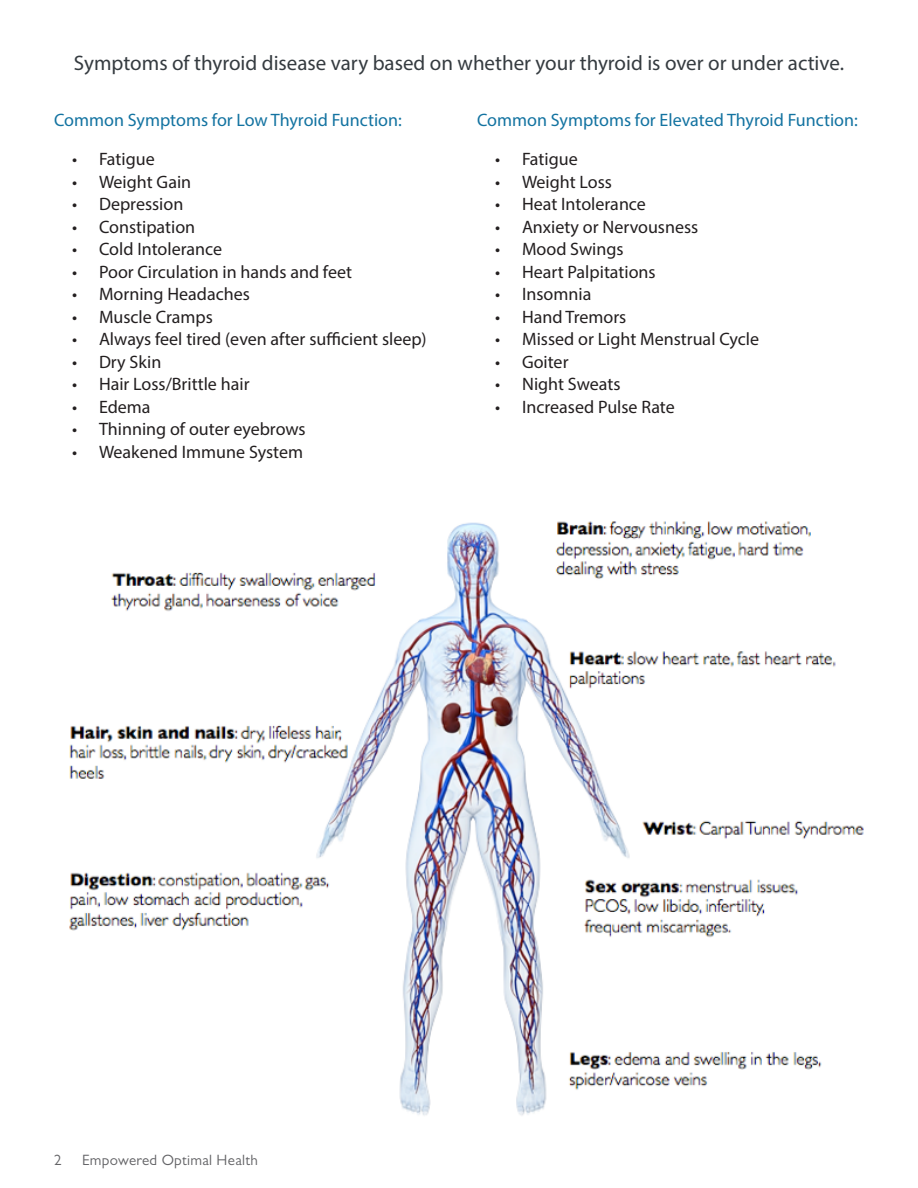
<style>
.page{position:relative;width:918px;height:1188px;background:#fff}
.page>*{position:absolute;margin:0;border:0;box-sizing:border-box;transform-origin:0 0}
.t1{font:21px "Myriad Pro";color:#353b40}
.t2{font:18px "Myriad Pro";color:#231f20}
.t3{font:18px "Myriad Pro";color:#1373a1}
.t4{font:15px "Gill Sans MT Pro";letter-spacing:.02em;color:#636366}
</style>
<div class="page">
<img style="left:69px;top:521px;width:795px;height:595px">
<p class="t1" style="left:74px;top:50px;width:772px">Symptoms of thyroid disease vary based on whether your thyroid is over or under active.</p>
<p class="t3" style="left:54px;top:109px;width:349px">Common Symptoms for Low Thyroid Function:</p>
<p class="t2" style="left:72px;top:148px;width:84px">• Fatigue</p>
<p class="t2" style="left:72px;top:171px;width:121px">• Weight Gain</p>
<p class="t2" style="left:72px;top:193px;width:113px">• Depression</p>
<p class="t2" style="left:72px;top:216px;width:125px">• Constipation</p>
<p class="t2" style="left:72px;top:238px;width:152px">• Cold Intolerance</p>
<p class="t2" style="left:72px;top:261px;width:282px">• Poor Circulation in hands and feet</p>
<p class="t2" style="left:72px;top:283px;width:179px">• Morning Headaches</p>
<p class="t2" style="left:72px;top:306px;width:142px">• Muscle Cramps</p>
<p class="t2" style="left:72px;top:328px;width:356px">• Always feel tired (even after sufficient sleep)</p>
<p class="t2" style="left:72px;top:351px;width:91px">• Dry Skin</p>
<p class="t2" style="left:72px;top:373px;width:179px">• Hair Loss/Brittle hair</p>
<p class="t2" style="left:72px;top:396px;width:80px">• Edema</p>
<p class="t2" style="left:72px;top:418px;width:235px">• Thinning of outer eyebrows</p>
<p class="t2" style="left:72px;top:441px;width:233px">• Weakened Immune System</p>
<p class="t3" style="left:477px;top:109px;width:382px">Common Symptoms for Elevated Thyroid Function:</p>
<p class="t2" style="left:495px;top:148px;width:84px">• Fatigue</p>
<p class="t2" style="left:495px;top:171px;width:118px">• Weight Loss</p>
<p class="t2" style="left:495px;top:193px;width:152px">• Heat Intolerance</p>
<p class="t2" style="left:495px;top:216px;width:205px">• Anxiety or Nervousness</p>
<p class="t2" style="left:495px;top:238px;width:130px">• Mood Swings</p>
<p class="t2" style="left:495px;top:261px;width:162px">• Heart Palpitations</p>
<p class="t2" style="left:495px;top:283px;width:98px">• Insomnia</p>
<p class="t2" style="left:495px;top:306px;width:133px">• Hand Tremors</p>
<p class="t2" style="left:495px;top:328px;width:266px">• Missed or Light Menstrual Cycle</p>
<p class="t2" style="left:495px;top:351px;width:75px">• Goiter</p>
<p class="t2" style="left:495px;top:373px;width:127px">• Night Sweats</p>
<p class="t2" style="left:495px;top:396px;width:181px">• Increased Pulse Rate</p>
<p class="t4" style="left:54px;top:1151px;width:9px">2</p>
<p class="t4" style="left:82px;top:1151px;width:177px">Empowered Optimal Health</p>
</div>
